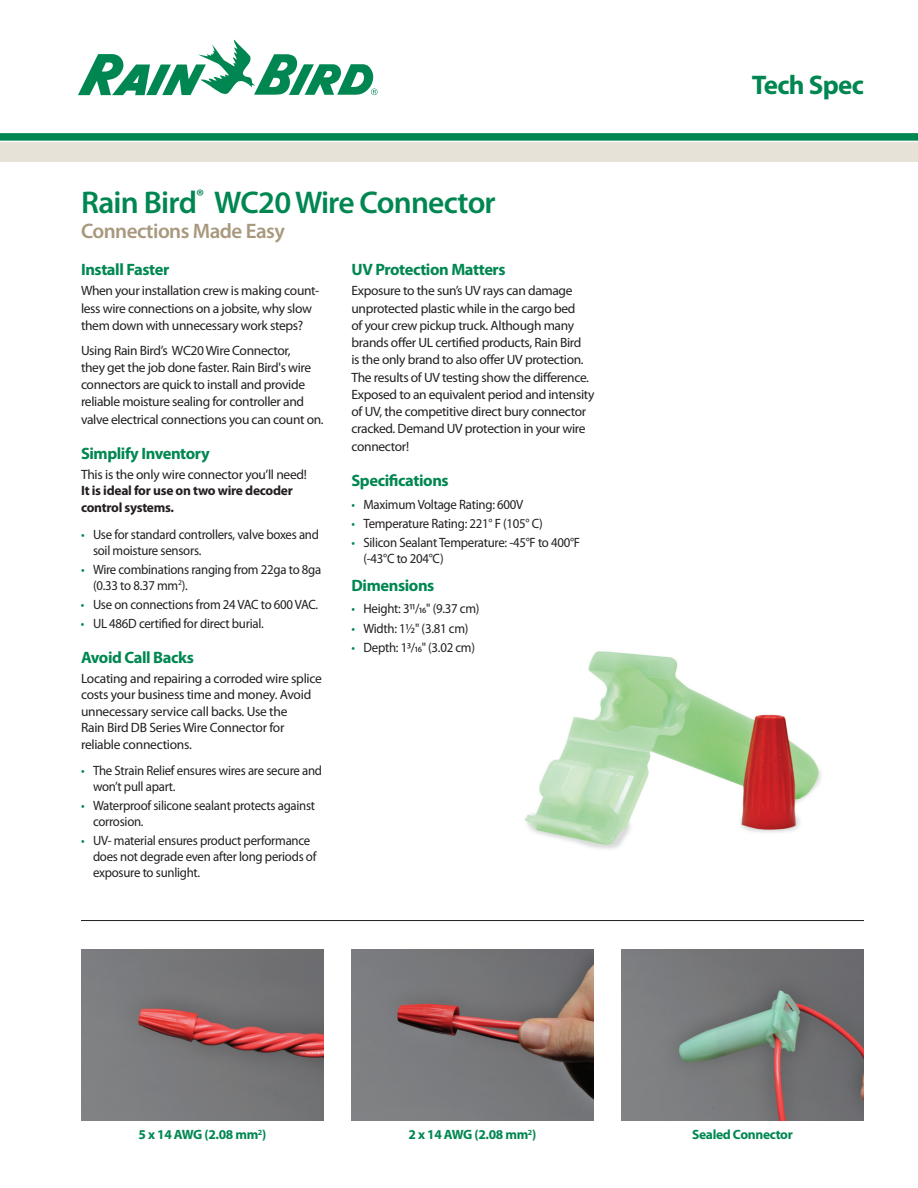
<style>
.page{position:relative;width:918px;height:1188px;background:#fff}
.page>*{position:absolute;margin:0;border:0;box-sizing:border-box;transform-origin:0 0}
.t1{font:600 31.5px "Myriad Pro";letter-spacing:-.025em;color:#008751}
.t2{font:700 27px "Myriad Pro";letter-spacing:-.025em;color:#008751}
.t3{font:600 21px "Myriad Pro";letter-spacing:-.025em;color:#a8987d}
.t4{font:700 16.5px "Myriad Pro";letter-spacing:-.025em;color:#008751}
.t5{font:13.5px/17.2px "Myriad Pro";letter-spacing:-.025em;color:#231f20}
.t6{font:13.5px/15.8px "Myriad Pro";letter-spacing:-.025em;color:#231f20;scale:.95 1}
.t7{font:700 13.5px "Myriad Pro";letter-spacing:-.025em;color:#008751}
.t8{font:700 13.5px/16.5px "Myriad Pro";letter-spacing:-.02em;color:#231f20}
.s1{color:#008751}
</style>
<div class="page">
<div style="left:0;top:133px;width:918px;height:8px;background:#008751"></div>
<div style="left:0;top:142px;width:918px;height:20px;background:#e6e2d7"></div>
<img style="left:524px;top:651px;width:297px;height:198px">
<img style="left:81px;top:949px;width:243px;height:172px">
<img style="left:351px;top:949px;width:243px;height:172px">
<img style="left:621px;top:949px;width:243px;height:172px">
<hr style="left:81px;top:920px;width:783px;height:1px;background:#231f20">
<svg style="left:78px;top:40px;width:300px;height:55px"></svg>
<h1 class="t1" style="left:81px;top:182px;width:416px">Rain Bird<sup>®</sup> WC20 Wire Connector</h1>
<h3 class="t3" style="left:81px;top:217px;width:205px">Connections Made Easy</h3>
<p class="t4" style="left:81px;top:258px;width:90px">Install Faster</p>
<p class="t5" style="left:81px;top:282px;width:240px">When your installation crew is making count&shy;less wire connections on a jobsite, why slow them down with unnecessary work steps?</p>
<p class="t5" style="left:81px;top:341px;width:244px">Using Rain Bird’s WC20 Wire Connector,<br>they get the job done faster. Rain Bird's wire connectors are quick to install and provide reliable moisture sealing for controller and valve electrical connections you can count on.</p>
<p class="t4" style="left:81px;top:443px;width:130px">Simplify Inventory</p>
<p class="t5" style="left:81px;top:466px;width:228px">This is the only wire connector you’ll need!</p>
<p class="t8" style="left:81px;top:482px;width:213px">It is ideal for use on two wire decoder control systems.</p>
<p class="t6" style="left:93px;top:526px;width:239px;text-indent:-12px"><span class="s1">•</span> Use for standard controllers, valve boxes and soil moisture sensors.</p>
<p class="t6" style="left:93px;top:561px;width:242px;text-indent:-12px"><span class="s1">•</span> Wire combinations ranging from 22ga to 8ga (0.33 to 8.37 mm<sup>2</sup>).</p>
<p class="t6" style="left:81px;top:596px;width:251px"><span class="s1">•</span> Use on connections from 24 VAC to 600 VAC.</p>
<p class="t6" style="left:81px;top:615px;width:194px"><span class="s1">•</span> UL 486D certified for direct burial.</p>
<p class="t4" style="left:81px;top:646px;width:114px">Avoid Call Backs</p>
<p class="t5" style="left:81px;top:670px;width:243px;line-height:16.5px">Locating and repairing a corroded wire splice costs your business time and money. Avoid unnecessary service call backs. Use the<br>Rain Bird DB Series Wire Connector for reliable connections.</p>
<p class="t6" style="left:93px;top:763px;width:243px;text-indent:-12px"><span class="s1">•</span> The Strain Relief ensures wires are secure and won’t pull apart.</p>
<p class="t6" style="left:93px;top:798px;width:235px;text-indent:-12px"><span class="s1">•</span> Waterproof silicone sealant protects against corrosion.</p>
<p class="t6" style="left:93px;top:833px;width:237px;text-indent:-12px"><span class="s1">•</span> UV- material ensures product performance does not degrade even after long periods of exposure to sunlight.</p>
<p class="t4" style="left:351px;top:258px;width:156px">UV Protection Matters</p>
<p class="t5" style="left:351px;top:282px;width:244px">Exposure to the sun’s UV rays can damage unprotected plastic while in the cargo bed<br>of your crew pickup truck. Although many brands offer UL certified products, Rain Bird<br>is the only brand to also offer UV protection.<br>The results of UV testing show the difference.<br>Exposed to an equivalent period and intensity of UV, the competitive direct bury connector cracked. Demand UV protection in your wire connector!</p>
<p class="t4" style="left:351px;top:470px;width:99px">Specifications</p>
<p class="t6" style="left:351px;top:496px;width:182px"><span class="s1">•</span> Maximum Voltage Rating: 600V</p>
<p class="t6" style="left:351px;top:515px;width:203px"><span class="s1">•</span> Temperature Rating: 221° F (105° C)</p>
<p class="t6" style="left:363px;top:535px;width:230px;text-indent:-12px"><span class="s1">•</span> Silicon Sealant Temperature: -45°F to 400°F (-43°C to 204°C)</p>
<p class="t4" style="left:351px;top:574px;width:84px">Dimensions</p>
<p class="t6" style="left:351px;top:601px;width:136px"><span class="s1">•</span> Height: 311/16" (9.37 cm)</p>
<p class="t6" style="left:351px;top:620px;width:125px"><span class="s1">•</span> Width: 1½" (3.81 cm)</p>
<p class="t6" style="left:351px;top:639px;width:132px"><span class="s1">•</span> Depth: 13/16" (3.02 cm)</p>
<h2 class="t2" style="left:752px;top:67px;width:114px">Tech Spec</h2>
<p class="t7" style="left:139px;top:1126px;width:129px">5 x 14 AWG (2.08 mm<sup>2</sup>)</p>
<p class="t7" style="left:409px;top:1126px;width:129px">2 x 14 AWG (2.08 mm<sup>2</sup>)</p>
<p class="t7" style="left:692px;top:1126px;width:102px">Sealed Connector</p>
</div>
